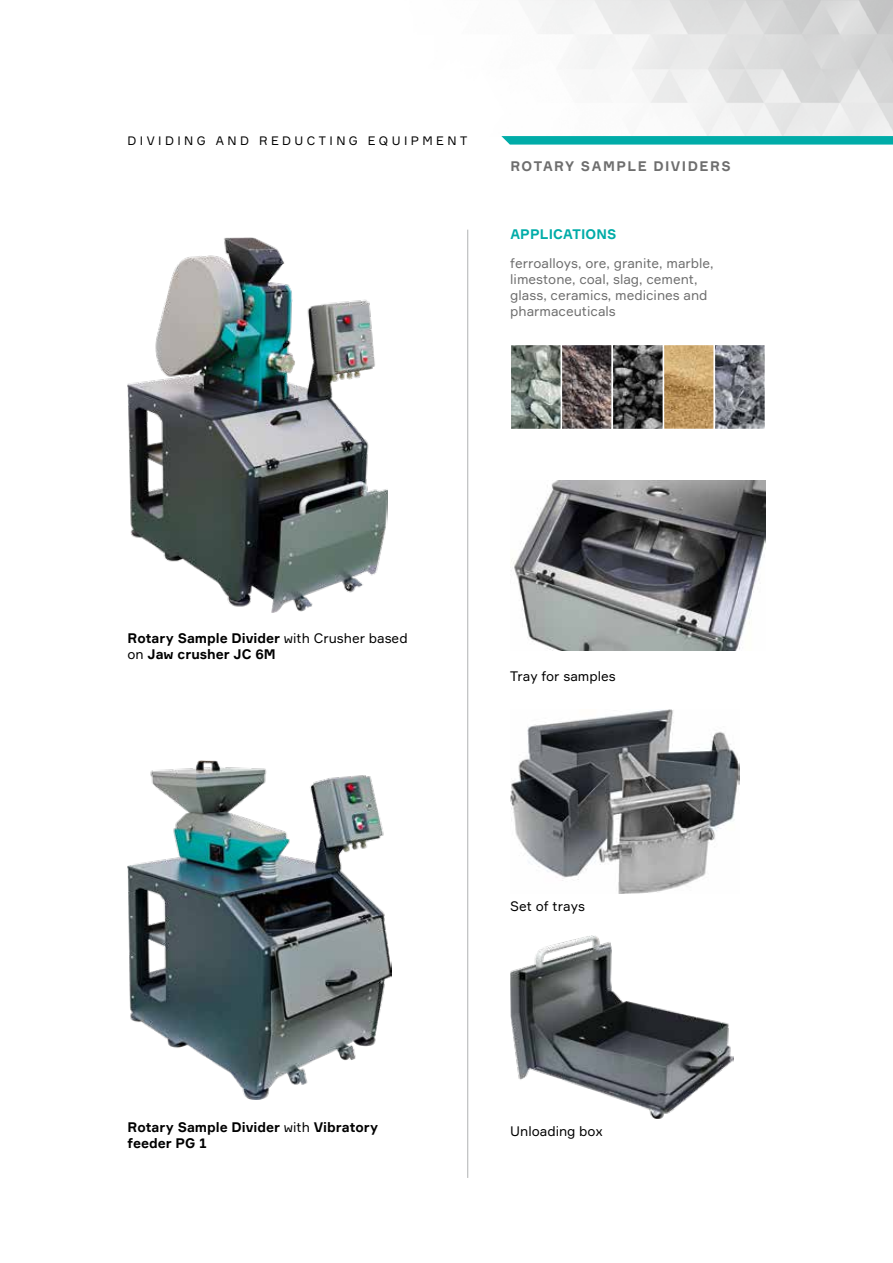
<style>
.page{position:relative;width:893px;height:1263px;background:#fff}
.page>*{position:absolute;margin:0;border:0;box-sizing:border-box;transform-origin:0 0}
.t1{font:13.5px/16.2px "Formular";color:#6e6e6e}
.t2{font:700 13.5px/16.2px "Formular";color:#000}
.t3{font:13.5px "Formular";color:#000}
.t4{font:700 13.5px "Formular";letter-spacing:.11em;color:#6e6e6e}
.t5{font:700 13.5px "Formular";letter-spacing:.01em;color:#00aca8}
.t6{font:12px "Formular";letter-spacing:.285em;color:#000}
.s1{font-weight:400}
</style>
<div class="page">
<img style="left:530px;top:0;width:363px;height:136px">
<svg style="left:501px;top:136px;width:392px;height:9px;background:#10b1ad"></svg>
<img style="left:512px;top:347px;width:251px;height:80px">
<div style="left:663px;top:344px;width:52px;height:86px;border:2px solid #fff"></div>
<div style="left:714px;top:344px;width:52px;height:86px;border:2px solid #fff"></div>
<img style="left:128px;top:761px;width:264px;height:339px">
<img style="left:128px;top:237px;width:259px;height:375px">
<div style="left:561px;top:344px;width:52px;height:86px;border:2px solid #fff"></div>
<div style="left:509px;top:344px;width:53px;height:86px;border:2px solid #fff"></div>
<div style="left:612px;top:344px;width:52px;height:86px;border:2px solid #fff"></div>
<hr style="left:467px;top:230px;width:1px;height:948px;background:#b1b2b3">
<img style="left:510px;top:709px;width:230px;height:184px">
<img style="left:510px;top:935px;width:223px;height:183px">
<img style="left:511px;top:480px;width:254px;height:171px">
<p class="t6" style="left:128px;top:133px;width:341px">DIVIDING AND REDUCTING EQUIPMENT</p>
<p class="t4" style="left:510px;top:157px;width:222px">ROTARY SAMPLE DIVIDERS</p>
<p class="t5" style="left:510px;top:225px;width:108px">APPLICATIONS</p>
<p class="t1" style="left:510px;top:254px;width:205px">ferroalloys, ore, granite, marble, limestone, coal, slag, cement, glass, ceramics, medicines and pharmaceuticals</p>
<p class="t2" style="left:128px;top:629px;width:282px">Rotary Sample Divider <span class="s1">with Crusher based on</span> Jaw crusher JC 6М</p>
<p class="t2" style="left:128px;top:1118px;width:252px">Rotary Sample Divider <span class="s1">with</span> Vibratory feeder PG 1</p>
<p class="t3" style="left:510px;top:668px;width:107px">Tray for samples</p>
<p class="t3" style="left:510px;top:897px;width:76px">Set of trays</p>
<p class="t3" style="left:510px;top:1123px;width:94px">Unloading box</p>
</div>
